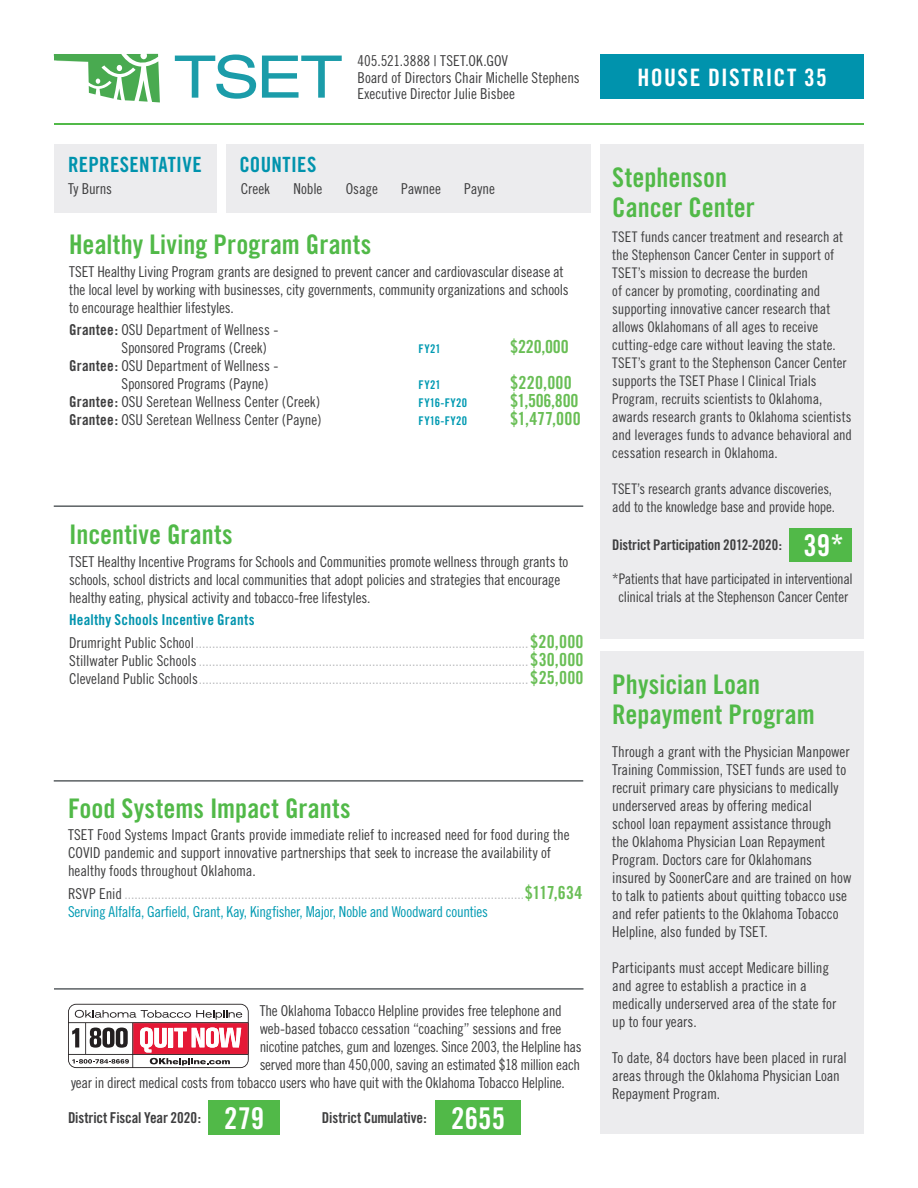
<style>
.page{position:relative;width:918px;height:1188px;background:#fff}
.page>*{position:absolute;margin:0;border:0;box-sizing:border-box;transform-origin:0 0}
.t1{font:30px "Trade Gothic Bold Cond Twenty";letter-spacing:.005em;color:#fff}
.t2{font:27px/30px "Trade Gothic Bold Cond Twenty";letter-spacing:.005em;color:#51b948}
.t3{font:24px "Trade Gothic Bold Cond Twenty";letter-spacing:.055em;color:#fff}
.t4{font:21px "Trade Gothic Bold Cond Twenty";letter-spacing:.015em;color:#0093ad}
.t5{font:18px "Trade Gothic Bold Cond Twenty";letter-spacing:-.01em;color:#69be55}
.t6{font:15px/18px "Trade Gothic Cond Eighteen";letter-spacing:-.01em;color:#3e3e3f}
.t7{font:15px/18px "Trade Gothic Cond Eighteen";letter-spacing:-.015em;color:#bcbdc0;text-align:justify}
.t8{font:15px "Trade Gothic Bold Cond Twenty";letter-spacing:-.01em;color:#3e3e3f}
.t9{font:15px "Trade Gothic Bold Cond Twenty";letter-spacing:.015em;color:#0093ad}
.t10{font:14.7px/18px "Trade Gothic Cond Eighteen";letter-spacing:-.005em;color:#3e3e3f}
.t11{font:14.7px "Trade Gothic Bold Cond Twenty";letter-spacing:-.005em;color:#3e3e3f}
.t12{font:12px "Trade Gothic Bold Cond Twenty";letter-spacing:.02em;color:#009ab2}
.s1{font-family:"Trade Gothic Bold Cond Twenty"}
.s2{color:#3e3e3f}
.s3{font-family:"Trade Gothic Bold Cond Twenty";font-size:18px;color:#69be55}
.s4{color:#009ab2}
</style>
<div class="page">
<svg style="left:175px;top:54px;width:81px;height:45px"></svg>
<svg style="left:262px;top:56px;width:80px;height:42px"></svg>
<svg style="left:54px;top:54px;width:106px;height:48px"></svg>
<hr style="left:54px;top:123px;width:810px;height:2px;background:#51b948">
<div style="left:55px;top:144px;width:162px;height:69px;background:#ececee"></div>
<div style="left:226px;top:144px;width:364px;height:69px;background:#ececee"></div>
<div style="left:600px;top:144px;width:264px;height:494px;background:#ececee"></div>
<div style="left:600px;top:651px;width:264px;height:483px;background:#ececee"></div>
<hr style="left:54px;top:988px;width:529px;height:2px;background:#5b6063">
<svg style="left:68px;top:1004px;width:181px;height:64px"></svg>
<div style="left:208px;top:1101px;width:72px;height:34px;background:#51b948"></div>
<div style="left:435px;top:1101px;width:86px;height:34px;background:#51b948"></div>
<div style="left:600px;top:54px;width:264px;height:45px;background:#0093ad"></div>
<div style="left:789px;top:528px;width:63px;height:33px;background:#51b948"></div>
<hr style="left:54px;top:505px;width:529px;height:2px;background:#5b6063">
<hr style="left:54px;top:780px;width:529px;height:2px;background:#5b6063">
<h3 class="t4" style="left:68px;top:152px;width:135px">REPRESENTATIVE</h3>
<h3 class="t4" style="left:239px;top:152px;width:79px">COUNTIES</h3>
<p class="t6" style="left:358px;top:52px;width:224px;line-height:16.5px">405.521.3888 | TSET.OK.GOV<br>Board of Directors Chair Michelle Stephens<br>Executive Director Julie Bisbee</p>
<p class="t6" style="left:68px;top:179px;width:46px">Ty Burns</p>
<p class="t6" style="left:241px;top:179px;width:31px">Creek</p>
<p class="t6" style="left:293px;top:179px;width:31px">Noble</p>
<p class="t6" style="left:346px;top:179px;width:34px">Osage</p>
<p class="t6" style="left:401px;top:179px;width:41px">Pawnee</p>
<p class="t6" style="left:464px;top:179px;width:32px">Payne</p>
<h2 class="t2" style="left:69px;top:229px;width:304px">Healthy Living Program Grants</h2>
<p class="t6" style="left:69px;top:262px;width:501px">TSET Healthy Living Program grants are designed to prevent cancer and cardiovascular disease at the local level by working with businesses, city governments, community organizations and schools to encourage healthier lifestyles.</p>
<p class="t6" style="left:122px;top:321px;width:158px;text-indent:-52px"><span class="s1">Grantee:</span> OSU Department of Wellness -<br>Sponsored Programs (Creek)</p>
<p class="t12" style="left:419px;top:341px;width:24px">FY21</p>
<p class="t5" style="left:510px;top:336px;width:60px">$220,000</p>
<p class="t6" style="left:122px;top:357px;width:158px;text-indent:-52px"><span class="s1">Grantee:</span> OSU Department of Wellness -<br>Sponsored Programs (Payne)</p>
<p class="t12" style="left:419px;top:377px;width:24px">FY21</p>
<p class="t5" style="left:510px;top:372px;width:63px">$220,000</p>
<p class="t6" style="left:69px;top:393px;width:253px"><span class="s1">Grantee:</span> OSU Seretean Wellness Center (Creek)</p>
<p class="t12" style="left:419px;top:395px;width:50px">FY16-FY20</p>
<p class="t5" style="left:510px;top:390px;width:70px">$1,506,800</p>
<p class="t6" style="left:69px;top:411px;width:254px"><span class="s1">Grantee:</span> OSU Seretean Wellness Center (Payne)</p>
<p class="t12" style="left:419px;top:413px;width:50px">FY16-FY20</p>
<p class="t5" style="left:510px;top:408px;width:72px">$1,477,000</p>
<h2 class="t2" style="left:69px;top:519px;width:165px">Incentive Grants</h2>
<p class="t6" style="left:69px;top:552px;width:501px">TSET Healthy Incentive Programs for Schools and Communities promote wellness through grants to schools, school districts and local communities that adopt policies and strategies that encourage healthy eating, physical activity and tobacco-free lifestyles.</p>
<p class="t9" style="left:69px;top:611px;width:187px">Healthy Schools Incentive Grants</p>
<p class="t7" style="left:69px;top:633px;width:516px"><span class="s2">Drumright Public School</span>....................................................................................................<span class="s3">$20,000<br></span><span class="s2">Stillwater Public Schools</span> ...................................................................................................<span class="s3">$30,000<br></span><span class="s2">Cleveland Public Schools</span>...................................................................................................<span class="s3">$25,000</span></p>
<h2 class="t2" style="left:68px;top:793px;width:284px">Food Systems Impact Grants</h2>
<p class="t6" style="left:68px;top:826px;width:503px">TSET Food Systems Impact Grants provide immediate relief to increased need for food during the<br>COVID pandemic and support innovative partnerships that seek to increase the availability of healthy foods throughout Oklahoma.</p>
<p class="t7" style="left:68px;top:884px;width:516px"><span class="s2">RSVP Enid</span> ........................................................................................................................<span class="s3">$117,634<br></span><span class="s4">Serving Alfalfa, Garfield, Grant, Kay, Kingfisher, Major, Noble and Woodward counties</span></p>
<p class="t6" style="left:260px;top:1001px;width:304px">The Oklahoma Tobacco Helpline provides free telephone and</p>
<p class="t6" style="left:260px;top:1019px;width:303px">web-based tobacco cessation “coaching” sessions and free</p>
<p class="t6" style="left:260px;top:1037px;width:323px">nicotine patches, gum and lozenges. Since 2003, the Helpline has</p>
<p class="t6" style="left:260px;top:1055px;width:322px">served more than 450,000, saving an estimated $18 million each</p>
<p class="t6" style="left:71px;top:1073px;width:495px">year in direct medical costs from tobacco users who have quit with the Oklahoma Tobacco Helpline.</p>
<h1 class="t1" style="left:224px;top:1100px;width:41px">279</h1>
<h1 class="t1" style="left:451px;top:1100px;width:56px">2655</h1>
<p class="t8" style="left:68px;top:1109px;width:135px">District Fiscal Year 2020:</p>
<p class="t8" style="left:322px;top:1109px;width:106px">District Cumulative:</p>
<h3 class="t3" style="left:638px;top:62px;width:191px">HOUSE DISTRICT 35</h3>
<h2 class="t2" style="left:612px;top:162px;width:144px">Stephenson<br>Cancer Center</h2>
<p class="t10" style="left:612px;top:228px;width:241px">TSET funds cancer treatment and research at the Stephenson Cancer Center in support of TSET’s mission to decrease the burden<br>of cancer by promoting, coordinating and supporting innovative cancer research that allows Oklahomans of all ages to receive cutting-edge care without leaving the state.<br>TSET’s grant to the Stephenson Cancer Center supports the TSET Phase I Clinical Trials Program, recruits scientists to Oklahoma, awards research grants to Oklahoma scientists and leverages funds to advance behavioral and cessation research in Oklahoma.</p>
<p class="t10" style="left:612px;top:480px;width:224px">TSET’s research grants advance discoveries, add to the knowledge base and provide hope.</p>
<p class="t11" style="left:612px;top:536px;width:171px">District Participation 2012-2020:</p>
<h1 class="t1" style="left:804px;top:527px;width:42px">39*</h1>
<p class="t10" style="left:612px;top:570px;width:242px;text-align:center">*Patients that have participated in interventional clinical trials at the Stephenson Cancer Center</p>
<h2 class="t2" style="left:612px;top:669px;width:204px">Physician Loan<br>Repayment Program</h2>
<p class="t6" style="left:612px;top:742px;width:241px">Through a grant with the Physician Manpower Training Commission, TSET funds are used to recruit primary care physicians to medically underserved areas by offering medical<br>school loan repayment assistance through the Oklahoma Physician Loan Repayment Program. Doctors care for Oklahomans insured by SoonerCare and are trained on how to talk to patients about quitting tobacco use and refer patients to the Oklahoma Tobacco Helpline, also funded by TSET.</p>
<p class="t6" style="left:612px;top:958px;width:225px">Participants must accept Medicare billing and agree to establish a practice in a medically underserved area of the state for up to four years.</p>
<p class="t6" style="left:612px;top:1048px;width:236px">To date, 84 doctors have been placed in rural areas through the Oklahoma Physician Loan<br>Repayment Program.</p>
</div>
